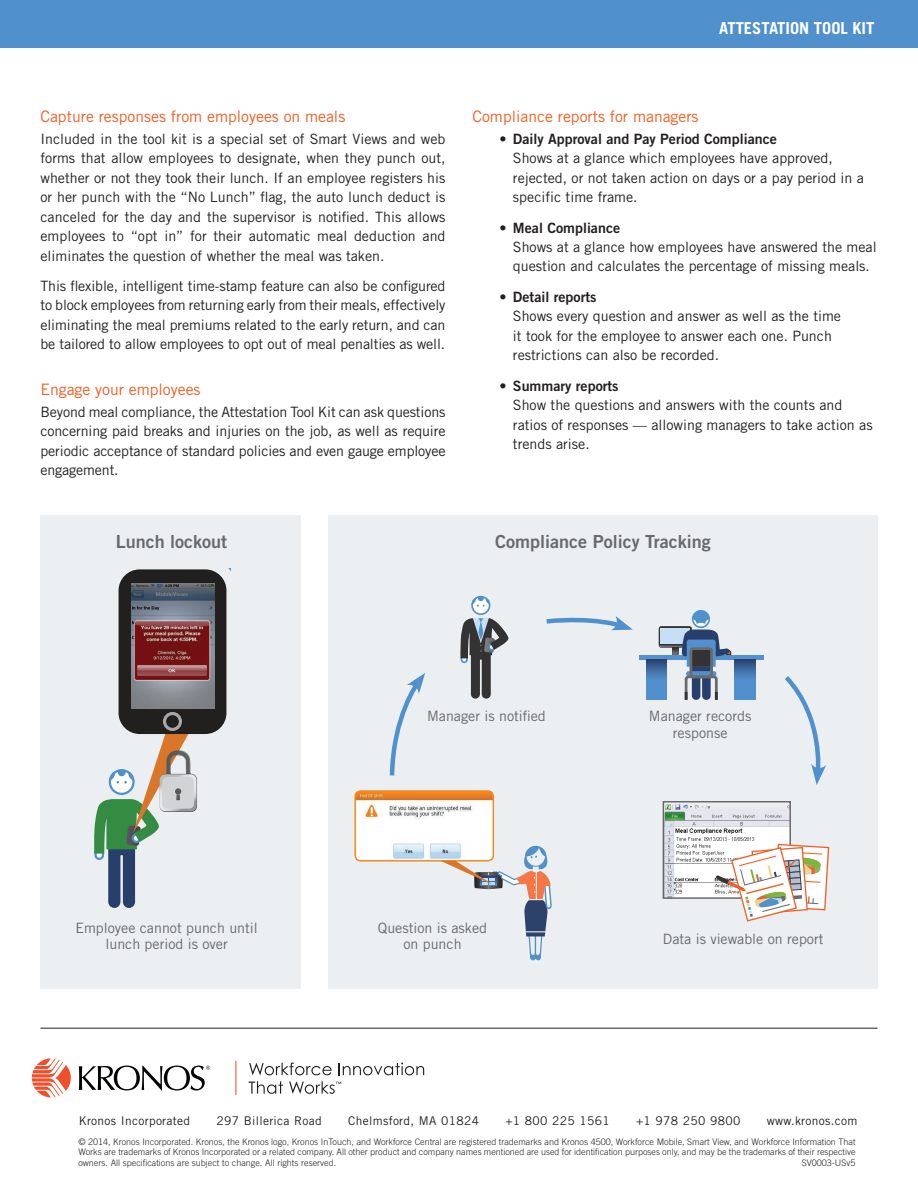
<style>
.page{position:relative;width:918px;height:1188px;background:#fff}
.page>*{position:absolute;margin:0;border:0;box-sizing:border-box;transform-origin:0 0}
.t1{font:18px "Trade Gothic LT Std Bd 2";color:#68696c}
.t2{font:700 16.5px "Trade Gothic LT Std";color:#fff}
.t3{font:15.75px "Trade Gothic LT Std";color:#f15d22}
.t4{font:14.25px/19.5px "Trade Gothic LT Std";color:#231f20}
.t5{font:14.25px/16.5px "Trade Gothic LT Std";color:#68696c;text-align:center}
.t6{font:14.25px "Trade Gothic LT Std Bd 2";color:#231f20}
.t7{font:12px "Trade Gothic LT Std";letter-spacing:.025em;color:#231f20}
.t8{font:300 9px/10.5px "Trade Gothic LT Std";color:#231f20;text-align:justify}
</style>
<div class="page">
<div style="left:40px;top:516px;width:261px;height:473px;background:#ebeff1"></div>
<div style="left:328px;top:516px;width:550px;height:473px;background:#ebeff1"></div>
<svg style="left:32px;top:1058px;width:39px;height:39px"></svg>
<hr style="left:235px;top:1061px;width:1px;height:34px;background:#f04f29">
<svg style="left:249px;top:1063px;width:83px;height:12px"></svg>
<svg style="left:339px;top:1063px;width:85px;height:12px"></svg>
<svg style="left:249px;top:1081px;width:34px;height:13px"></svg>
<svg style="left:289px;top:1081px;width:52px;height:13px"></svg>
<svg style="left:79px;top:1066px;width:131px;height:24px"></svg>
<div style="left:1px;top:0;width:917px;height:47px;background:#5091cd"></div>
<hr style="left:40px;top:1028px;width:838px;height:1px;background:#68696c">
<div style="left:639px;top:655px;width:125px;height:5px;background:#5291cd"></div>
<svg style="left:735px;top:660px;width:20px;height:40px"></svg>
<svg style="left:647px;top:660px;width:12px;height:40px"></svg>
<div style="left:692px;top:610px;width:18px;height:18px;border:2px solid #5290ca;border-radius:50%"></div>
<svg style="left:659px;top:611px;width:72px;height:89px"></svg>
<img style="left:357px;top:791px;width:136px;height:68px">
<div style="left:354px;top:790px;width:140px;height:72px;border:2px solid #ed8d22;border-radius:5px"></div>
<svg style="left:440px;top:846px;width:112px;height:115px"></svg>
<div style="left:119px;top:569px;width:107px;height:165px;background:#221f1f;border-radius:21px"></div>
<div style="left:163px;top:712px;width:19px;height:19px;border:3px solid #a7a8ac;border-radius:50%"></div>
<svg style="left:192px;top:568px;width:38px;height:32px"></svg>
<img style="left:131px;top:583px;width:83px;height:125px">
<svg style="left:94px;top:730px;width:103px;height:178px"></svg>
<div style="left:472px;top:597px;width:18px;height:17px;background:#fff;border-radius:50%"></div>
<div style="left:471px;top:596px;width:19px;height:19px;border:2px solid #5290ca;border-radius:50%"></div>
<svg style="left:471px;top:596px;width:20px;height:11px"></svg>
<svg style="left:460px;top:618px;width:49px;height:81px"></svg>
<img style="left:666px;top:804px;width:122px;height:92px">
<div style="left:663px;top:801px;width:128px;height:98px;border:2px solid #68696c"></div>
<svg style="left:716px;top:843px;width:114px;height:79px"></svg>
<svg style="left:389px;top:673px;width:36px;height:103px"></svg>
<svg style="left:785px;top:676px;width:41px;height:109px"></svg>
<svg style="left:546px;top:616px;width:87px;height:14px"></svg>
<p class="t2" style="left:719px;top:18px;width:157px">ATTESTATION TOOL KIT</p>
<p class="t3" style="left:40px;top:106px;width:306px">Capture responses from employees on meals</p>
<p class="t4" style="left:40px;top:129px;width:407px;text-align:justify">Included in the tool kit is a special set of Smart Views and web forms that allow employees to designate, when they punch out, whether or not they took their lunch. If an employee registers his or her punch with the “No Lunch” flag, the auto lunch deduct is canceled for the day and the supervisor is notified. This allows employees to “opt in” for their automatic meal deduction and eliminates the question of whether the meal was taken.</p>
<p class="t4" style="left:40px;top:276px;width:407px;text-align:justify">This flexible, intelligent time-stamp feature can also be configured to block employees from returning early from their meals, effectively eliminating the meal premiums related to the early return, and can be tailored to allow employees to opt out of meal penalties as well.</p>
<p class="t3" style="left:40px;top:379px;width:162px">Engage your employees</p>
<p class="t4" style="left:40px;top:402px;width:407px;text-align:justify">Beyond meal compliance, the Attestation Tool Kit can ask questions concerning paid breaks and injuries on the job, as well as require periodic acceptance of standard policies and even gauge employee engagement.</p>
<p class="t3" style="left:472px;top:106px;width:228px">Compliance reports for managers</p>
<p class="t6" style="left:500px;top:130px;width:279px">• Daily Approval and Pay Period Compliance</p>
<p class="t4" style="left:513px;top:148px;width:353px">Shows at a glance which employees have approved, rejected, or not taken action on days or a pay period in a specific time frame.</p>
<p class="t6" style="left:500px;top:219px;width:122px">• Meal Compliance</p>
<p class="t4" style="left:513px;top:237px;width:365px">Shows at a glance how employees have answered the meal question and calculates the percentage of missing meals.</p>
<p class="t6" style="left:500px;top:288px;width:98px">• Detail reports</p>
<p class="t4" style="left:513px;top:306px;width:330px">Shows every question and answer as well as the time it took for the employee to answer each one. Punch restrictions can also be recorded.</p>
<p class="t6" style="left:500px;top:377px;width:121px">• Summary reports</p>
<p class="t4" style="left:513px;top:395px;width:361px">Show the questions and answers with the counts and ratios of responses — allowing managers to take action as trends arise.</p>
<p class="t1" style="left:116px;top:530px;width:113px">Lunch lockout</p>
<p class="t1" style="left:495px;top:530px;width:217px">Compliance Policy Tracking</p>
<p class="t5" style="left:75px;top:919px;width:184px">Employee cannot punch until lunch period is over</p>
<p class="t5" style="left:427px;top:708px;width:120px">Manager is notified</p>
<p class="t5" style="left:649px;top:708px;width:104px">Manager records response</p>
<p class="t5" style="left:378px;top:919px;width:111px">Question is asked on punch</p>
<p class="t5" style="left:663px;top:930px;width:162px">Data is viewable on report</p>
<p class="t7" style="left:79px;top:1113px;width:113px">Kronos Incorporated</p>
<p class="t7" style="left:217px;top:1113px;width:107px">297 Billerica Road</p>
<p class="t7" style="left:348px;top:1113px;width:132px">Chelmsford, MA 01824</p>
<p class="t7" style="left:505px;top:1113px;width:106px">+1 800 225 1561</p>
<p class="t7" style="left:636px;top:1113px;width:106px">+1 978 250 9800</p>
<p class="t7" style="left:767px;top:1113px;width:92px">www.kronos.com</p>
<p class="t8" style="left:78px;top:1136px;width:779px">© 2014, Kronos Incorporated. Kronos, the Kronos logo, Kronos InTouch, and Workforce Central are registered trademarks and Kronos 4500, Workforce Mobile, Smart View, and Workforce Information That Works are trademarks of Kronos Incorporated or a related company. All other product and company names mentioned are used for identification purposes only, and may be the trademarks of their respective owners. All specifications are subject to change. All rights reserved.</p>
<p class="t8" style="left:802px;top:1157px;width:55px">SV0003-USv5</p>
</div>
